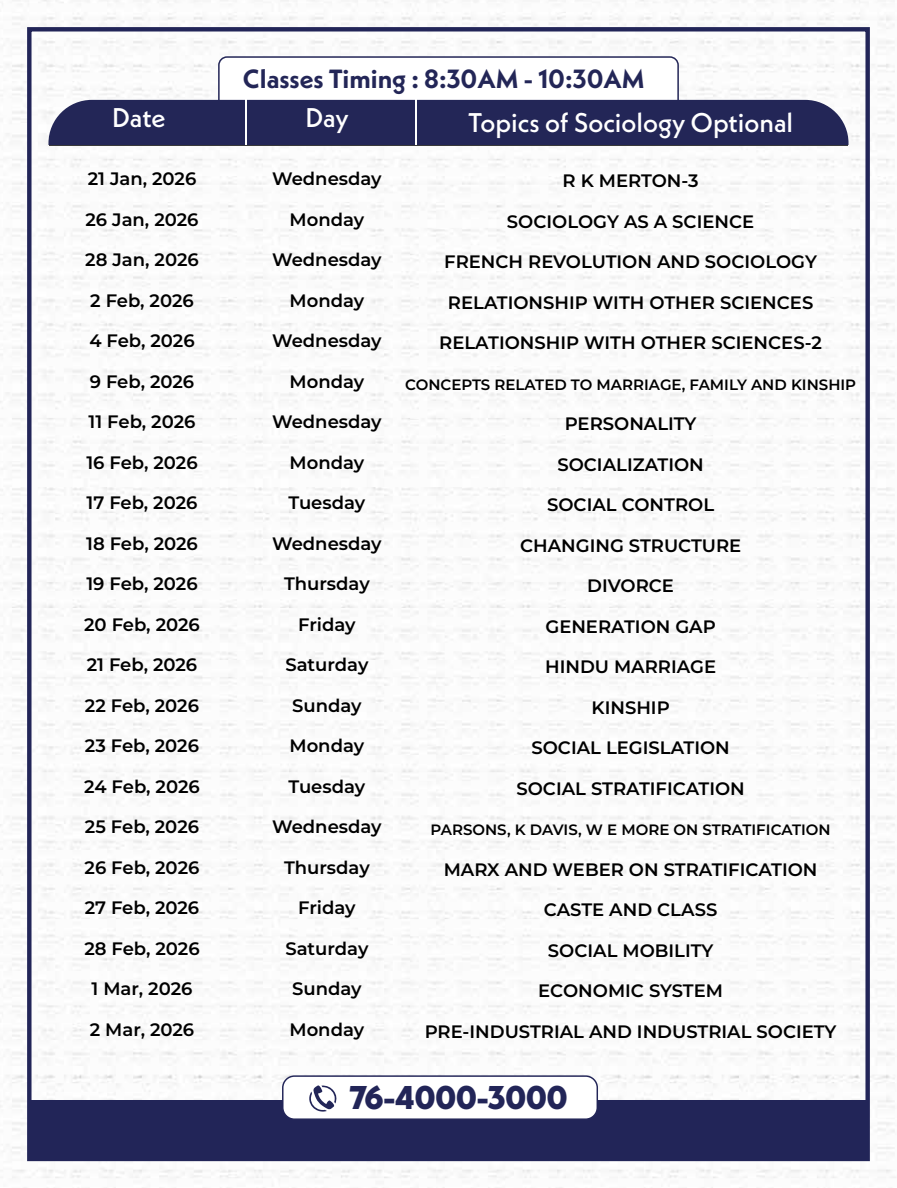
<style>
.page{position:relative;width:897px;height:1188px;background:#fff}
.page>*{position:absolute;margin:0;border:0;box-sizing:border-box;transform-origin:0 0}
.t1{font:800 32.85px "Neue Kabel";letter-spacing:-.02em;color:#222558}
.t2{font:500 27px "Neue Kabel";color:#fff}
.t3{font:700 26.25px "Neue Kabel";color:#232657}
.t4{font:600 18px "Montserrat";color:#000}
.t5{font:600 15px "Montserrat";color:#000}
</style>
<div class="page">
<img style="left:0;top:0;width:896px;height:1188px">
<div style="left:29px;top:1100px;width:838px;height:58px;background:#222558"></div>
<div style="left:283px;top:1076px;width:314px;height:43px;background:#fff;border-radius:12px"></div>
<div style="left:282px;top:1075px;width:316px;height:45px;border:1px solid #222558;border-radius:12px"></div>
<svg style="left:309px;top:1085px;width:28px;height:27px"></svg>
<div style="left:219px;top:57px;width:459px;height:61px;background:#fff;border-radius:8px"></div>
<div style="left:218px;top:56px;width:460px;height:63px;border:2px solid #232657;border-radius:8px"></div>
<div style="left:48px;top:100px;width:800px;height:45px;background:#232657"></div>
<hr style="left:49px;top:145px;width:798px;height:1px;background:#3a3a3a">
<hr style="left:245px;top:99px;width:1px;height:46px;background:#fff">
<hr style="left:415px;top:99px;width:1px;height:46px;background:#fff">
<h3 class="t3" style="left:243px;top:62px;width:403px">Classes Timing : 8:30AM - 10:30AM</h3>
<h2 class="t2" style="left:112px;top:100px;width:55px">Date</h2>
<h2 class="t2" style="left:305px;top:100px;width:45px">Day</h2>
<h2 class="t2" style="left:468px;top:105px;width:326px">Topics of Sociology Optional</h2>
<p class="t4" style="left:272px;top:166px;width:111px">Wednesday</p>
<p class="t4" style="left:289px;top:207px;width:76px">Monday</p>
<p class="t4" style="left:272px;top:247px;width:111px">Wednesday</p>
<p class="t4" style="left:289px;top:288px;width:76px">Monday</p>
<p class="t4" style="left:272px;top:328px;width:111px">Wednesday</p>
<p class="t4" style="left:289px;top:369px;width:76px">Monday</p>
<p class="t4" style="left:272px;top:409px;width:111px">Wednesday</p>
<p class="t4" style="left:289px;top:450px;width:76px">Monday</p>
<p class="t4" style="left:288px;top:490px;width:78px">Tuesday</p>
<p class="t4" style="left:272px;top:531px;width:111px">Wednesday</p>
<p class="t4" style="left:284px;top:571px;width:87px">Thursday</p>
<p class="t4" style="left:298px;top:612px;width:59px">Friday</p>
<p class="t4" style="left:285px;top:652px;width:85px">Saturday</p>
<p class="t4" style="left:292px;top:693px;width:71px">Sunday</p>
<p class="t4" style="left:289px;top:733px;width:76px">Monday</p>
<p class="t4" style="left:288px;top:774px;width:78px">Tuesday</p>
<p class="t4" style="left:272px;top:814px;width:111px">Wednesday</p>
<p class="t4" style="left:284px;top:855px;width:87px">Thursday</p>
<p class="t4" style="left:298px;top:895px;width:59px">Friday</p>
<p class="t4" style="left:285px;top:936px;width:85px">Saturday</p>
<p class="t4" style="left:292px;top:976px;width:71px">Sunday</p>
<p class="t4" style="left:289px;top:1017px;width:76px">Monday</p>
<h2 class="t2" style="left:115px;top:105px;width:55px">Date</h2>
<p class="t4" style="left:88px;top:166px;width:110px">21 Jan, 2026</p>
<p class="t4" style="left:85px;top:207px;width:114px">26 Jan, 2026</p>
<p class="t4" style="left:85px;top:247px;width:115px">28 Jan, 2026</p>
<p class="t4" style="left:90px;top:288px;width:105px">2 Feb, 2026</p>
<p class="t4" style="left:89px;top:328px;width:107px">4 Feb, 2026</p>
<p class="t4" style="left:90px;top:369px;width:106px">9 Feb, 2026</p>
<p class="t4" style="left:89px;top:409px;width:108px">11 Feb, 2026</p>
<p class="t4" style="left:86px;top:450px;width:113px">16 Feb, 2026</p>
<p class="t4" style="left:87px;top:490px;width:112px">17 Feb, 2026</p>
<p class="t4" style="left:86px;top:531px;width:113px">18 Feb, 2026</p>
<p class="t4" style="left:86px;top:571px;width:113px">19 Feb, 2026</p>
<p class="t4" style="left:84px;top:612px;width:117px">20 Feb, 2026</p>
<p class="t4" style="left:87px;top:652px;width:112px">21 Feb, 2026</p>
<p class="t4" style="left:85px;top:693px;width:115px">22 Feb, 2026</p>
<p class="t4" style="left:85px;top:733px;width:115px">23 Feb, 2026</p>
<p class="t4" style="left:84px;top:774px;width:117px">24 Feb, 2026</p>
<p class="t4" style="left:85px;top:814px;width:116px">25 Feb, 2026</p>
<p class="t4" style="left:85px;top:855px;width:116px">26 Feb, 2026</p>
<p class="t4" style="left:85px;top:895px;width:116px">27 Feb, 2026</p>
<p class="t4" style="left:84px;top:936px;width:117px">28 Feb, 2026</p>
<p class="t4" style="left:92px;top:976px;width:102px">1 Mar, 2026</p>
<p class="t4" style="left:90px;top:1017px;width:106px">2 Mar, 2026</p>
<p class="t4" style="left:562px;top:168px;width:137px">R K MERTON-3</p>
<p class="t4" style="left:507px;top:209px;width:249px">SOCIOLOGY AS A SCIENCE</p>
<p class="t4" style="left:444px;top:249px;width:374px">FRENCH REVOLUTION AND SOCIOLOGY</p>
<p class="t4" style="left:448px;top:290px;width:367px">RELATIONSHIP WITH OTHER SCIENCES</p>
<p class="t4" style="left:439px;top:330px;width:384px">RELATIONSHIP WITH OTHER SCIENCES-2</p>
<p class="t5" style="left:405px;top:374px;width:452px">CONCEPTS RELATED TO MARRIAGE, FAMILY AND KINSHIP</p>
<p class="t4" style="left:564px;top:411px;width:133px">PERSONALITY</p>
<p class="t4" style="left:557px;top:452px;width:148px">SOCIALIZATION</p>
<p class="t4" style="left:547px;top:492px;width:169px">SOCIAL CONTROL</p>
<p class="t4" style="left:520px;top:533px;width:223px">CHANGING STRUCTURE</p>
<p class="t4" style="left:587px;top:573px;width:88px">DIVORCE</p>
<p class="t4" style="left:545px;top:614px;width:172px">GENERATION GAP</p>
<p class="t4" style="left:545px;top:654px;width:172px">HINDU MARRIAGE</p>
<p class="t4" style="left:591px;top:695px;width:80px">KINSHIP</p>
<p class="t4" style="left:531px;top:735px;width:200px">SOCIAL LEGISLATION</p>
<p class="t4" style="left:516px;top:776px;width:230px">SOCIAL STRATIFICATION</p>
<p class="t5" style="left:430px;top:819px;width:401px">PARSONS, K DAVIS, W E MORE ON STRATIFICATION</p>
<p class="t4" style="left:443px;top:857px;width:375px">MARX AND WEBER ON STRATIFICATION</p>
<p class="t4" style="left:544px;top:897px;width:175px">CASTE AND CLASS</p>
<p class="t4" style="left:548px;top:938px;width:167px">SOCIAL MOBILITY</p>
<p class="t4" style="left:538px;top:978px;width:186px">ECONOMIC SYSTEM</p>
<p class="t4" style="left:424px;top:1019px;width:413px">PRE-INDUSTRIAL AND INDUSTRIAL SOCIETY</p>
<h1 class="t1" style="left:349px;top:1077px;width:220px">76-4000-3000</h1>
</div>
